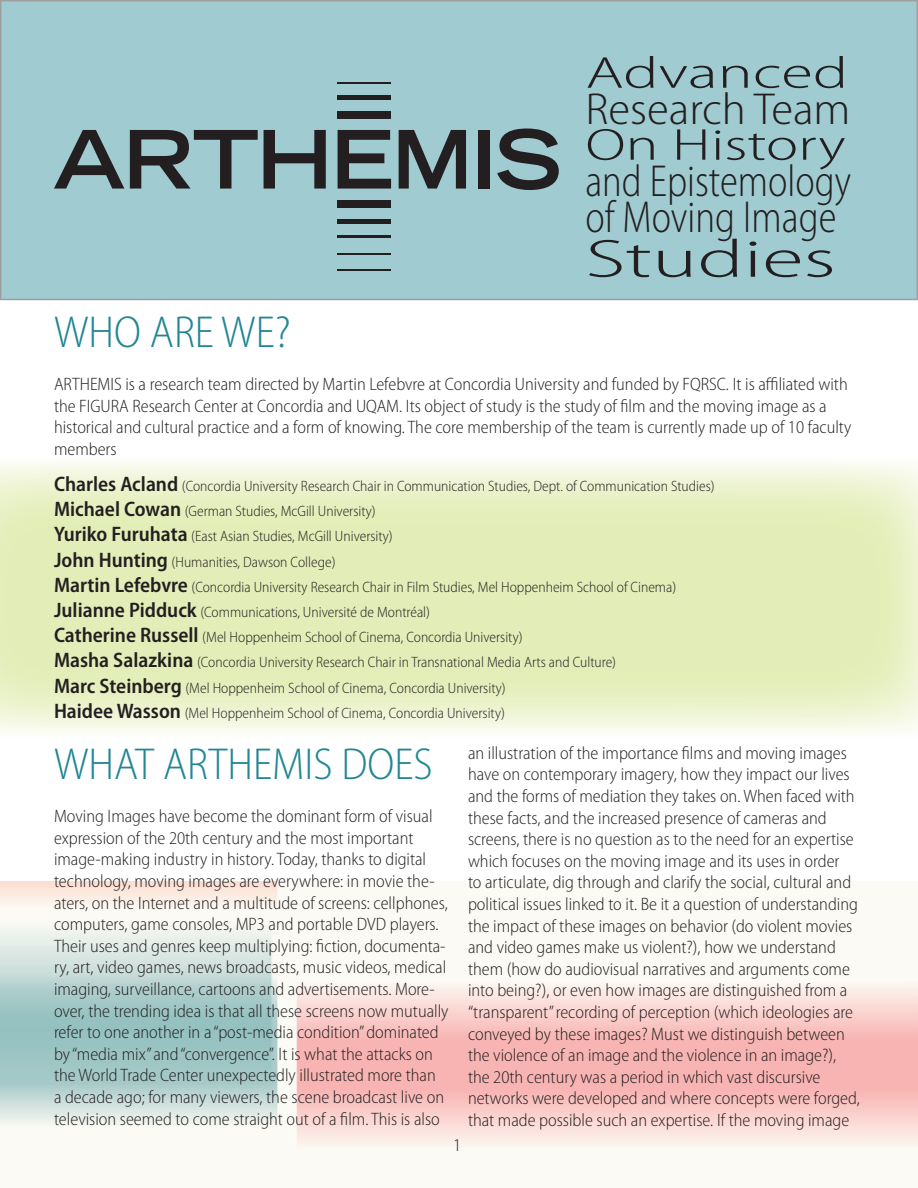
<style>
.page{position:relative;width:918px;height:1188px;background:#fff}
.page>*{position:absolute;margin:0;border:0;box-sizing:border-box;transform-origin:0 0}
.t1{font:300 semi-condensed 54px "Myriad Pro";color:#231f20;scale:1.75 1}
.t2{font:300 semi-condensed 45px/36px "Myriad Pro";color:#231f20;scale:1.6 1}
.t3{font:300 semi-condensed 45px "Myriad Pro";color:#238694}
.t4{font:300 semi-condensed 18px/21.6px "Myriad Pro";color:#231f20}
.t5{font:300 semi-condensed 15px/25.2px "Myriad Pro";color:#231f20}
.s1{font-weight:600;font-size:21px}
</style>
<div class="page">
<svg style="left:0;top:462px;width:918px;height:271px;background:#e7efc2"></svg>
<div style="left:1px;top:1px;width:916px;height:298px;background:#a0cbd1"></div>
<div style="left:338px;top:200px;width:53px;height:7px;background:#231f20"></div>
<div style="left:338px;top:219px;width:53px;height:5px;background:#231f20"></div>
<hr style="left:338px;top:253px;width:53px;height:1px;background:#231f20">
<hr style="left:338px;top:269px;width:53px;height:1px;background:#231f20">
<hr style="left:338px;top:235px;width:53px;height:3px;background:#231f20">
<div style="left:338px;top:112px;width:53px;height:7px;background:#231f20"></div>
<div style="left:338px;top:95px;width:53px;height:5px;background:#231f20"></div>
<hr style="left:338px;top:82px;width:53px;height:2px;background:#231f20">
<svg style="left:54px;top:130px;width:70px;height:59px"></svg>
<svg style="left:130px;top:130px;width:128px;height:59px"></svg>
<svg style="left:264px;top:130px;width:62px;height:59px"></svg>
<svg style="left:338px;top:130px;width:53px;height:59px"></svg>
<svg style="left:399px;top:130px;width:67px;height:59px"></svg>
<div style="left:478px;top:130px;width:11px;height:59px;background:#231f20"></div>
<svg style="left:497px;top:129px;width:62px;height:61px"></svg>
<h2 class="t2" style="left:585px;top:56px;width:168px">Advanced<br>Research Team<br>On History and Epistemology of Moving Image</h2>
<h1 class="t1" style="left:585px;top:230px;width:145px">Studies</h1>
<h2 class="t3" style="left:54px;top:308px;width:238px">WHO ARE WE?</h2>
<p class="t4" style="left:54px;top:374px;width:799px">ARTHEMIS is a research team directed by Martin Lefebvre at Concordia University and funded by FQRSC. It is affiliated with the FIGURA Research Center at Concordia and UQAM. Its object of study is the study of film and the moving image as a historical and cultural practice and a form of knowing. The core membership of the team is currently made up of 10 faculty members</p>
<p class="t5" style="left:54px;top:474px;width:662px"><span class="s1">Charles Acland</span> (Concordia University Research Chair in Communication Studies, Dept. of Communication Studies)<br><span class="s1">Michael Cowan</span> (German Studies, McGill University)<br><span class="s1">Yuriko Furuhata</span> (East Asian Studies, McGill University)<br><span class="s1">John Hunting</span> (Humanities, Dawson College)<br><span class="s1">Martin Lefebvre</span> (Concordia University Research Chair in Film Studies, Mel Hoppenheim School of Cinema)<br><span class="s1">Julianne Pidduck</span> (Communications, Université de Montréal)<br><span class="s1">Catherine Russell</span> (Mel Hoppenheim School of Cinema, Concordia University)<br><span class="s1">Masha Salazkina</span> (Concordia University Research Chair in Transnational Media Arts and Culture)<br><span class="s1">Marc Steinberg</span> (Mel Hoppenheim School of Cinema, Concordia University)<br><span class="s1">Haidee Wasson</span> (Mel Hoppenheim School of Cinema, Concordia University)</p>
<h2 class="t3" style="left:54px;top:740px;width:380px">WHAT ARTHEMIS DOES</h2>
<p class="t4" style="left:54px;top:806px;width:396px">Moving Images have become the dominant form of visual expression of the 20th century and the most important image-making industry in history. Today, thanks to digital technology, moving images are everywhere: in movie the&shy;aters, on the Internet and a multitude of screens: cellphones, computers, game consoles, MP3 and portable DVD players.<br>Their uses and genres keep multiplying: fiction, documenta&shy;ry, art, video games, news broadcasts, music videos, medical imaging, surveillance, cartoons and advertisements. More&shy;over, the trending idea is that all these screens now mutually refer to one another in a “post-media condition” dominated by “media mix” and “convergence”. It is what the attacks on the World Trade Center unexpectedly illustrated more than<br>a decade ago; for many viewers, the scene broadcast live on television seemed to come straight out of a film. This is also</p>
<p class="t4" style="left:468px;top:742px;width:393px">an illustration of the importance films and moving images have on contemporary imagery, how they impact our lives and the forms of mediation they takes on. When faced with these facts, and the increased presence of cameras and screens, there is no question as to the need for an expertise which focuses on the moving image and its uses in order<br>to articulate, dig through and clarify the social, cultural and political issues linked to it. Be it a question of understanding the impact of these images on behavior (do violent movies and video games make us violent?), how we understand them (how do audiovisual narratives and arguments come into being?), or even how images are distinguished from a “transparent” recording of perception (which ideologies are conveyed by these images? Must we distinguish between the violence of an image and the violence in an image?), the 20th century was a period in which vast discursive networks were developed and where concepts were forged, that made possible such an expertise. If the moving image</p>
<p class="t4" style="left:453px;top:1135px;width:10px">1</p>
</div>
